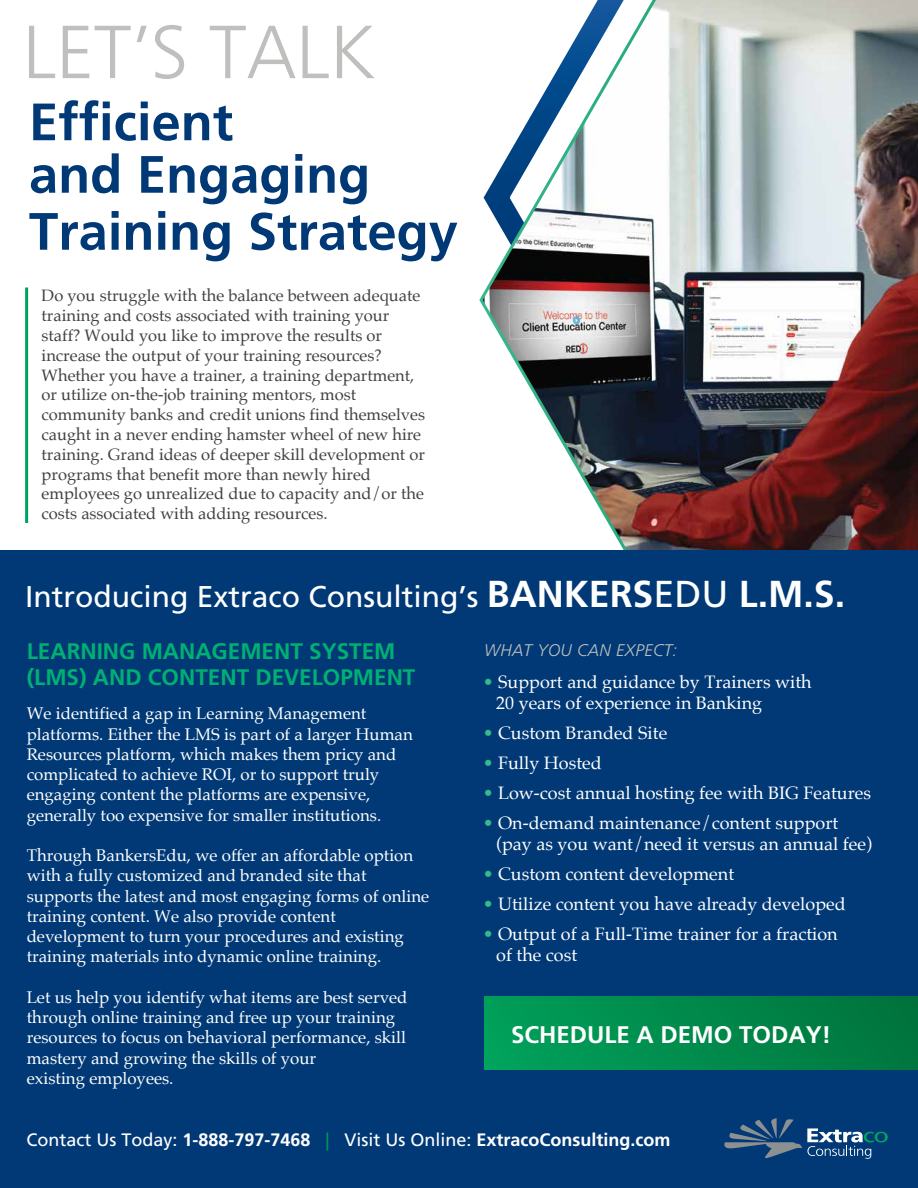
<style>
.page{position:relative;width:918px;height:1188px;background:#fff}
.page>*{position:absolute;margin:0;border:0;box-sizing:border-box;transform-origin:0 0}
.t1{font:300 75px "Frutiger LT Pro";color:#bfc0be}
.t2{font:700 52.5px/52.5px "Frutiger LT Pro";color:#003976}
.t3{font:30px "Frutiger LT Pro";color:#fff}
.t4{font:700 24px "Frutiger LT Std";color:#fff}
.t5{font:700 22.5px/25.5px "Frutiger LT Pro";color:#00b073}
.t6{font:18px/21px "Palatino";color:#fff}
.t7{font:700 18px "Frutiger LT Pro";color:#fff}
.t8{font:16.8px/20.2px "Palatino";color:#fff}
.t9{font:italic 300 16.8px "Frutiger LT Pro";letter-spacing:.015em;color:#bfc0be}
.t10{font:16.5px/19.8px "Palatino";color:#414042}
.s1{font-weight:700;font-size:37.5px}
.s2{font-size:37.5px}
.s3{color:#35b98d}
.s4{font-weight:400}
.s5{font-weight:400;color:#00955c}
</style>
<div class="page">
<img style="left:479px;top:0;width:439px;height:550px">
<div style="left:0;top:550px;width:918px;height:638px;background:#003976"></div>
<hr style="left:25px;top:288px;width:3px;height:235px;background:#00a160">
<svg style="left:724px;top:1118px;width:164px;height:41px"></svg>
<div style="left:484px;top:996px;width:434px;height:74px;background:linear-gradient(to right,#00a15b,#00743c)"></div>
<h1 class="t1" style="left:23px;top:8px;width:354px">LET’S TALK</h1>
<h2 class="t2" style="left:29px;top:96px;width:343px">Efficient<br>and Engaging</h2>
<h2 class="t2" style="left:29px;top:205px;width:430px">Training Strategy</h2>
<p class="t10" style="left:42px;top:286px;width:385px">Do you struggle with the balance between adequate training and costs associated with training your staff? Would you like to improve the results or increase the output of your training resources?<br>Whether you have a trainer, a training department, or utilize on-the-job training mentors, most community banks and credit unions find themselves caught in a never ending hamster wheel of new hire training. Grand ideas of deeper skill development or programs that benefit more than newly hired employees go unrealized due to capacity and/or the costs associated with adding resources.</p>
<h3 class="t3" style="left:25px;top:579px;width:822px">Introducing Extraco Consulting’s <span class="s1">BANKERS</span><span class="s2">EDU</span> <span class="s1">L.M.S.</span></h3>
<h3 class="t5" style="left:27px;top:639px;width:390px">LEARNING MANAGEMENT SYSTEM (LMS) AND CONTENT DEVELOPMENT</h3>
<p class="t9" style="left:484px;top:641px;width:195px">WHAT YOU CAN EXPECT:</p>
<p class="t6" style="left:496px;top:671px;width:317px;text-indent:-14px"><span class="s3">•</span> Support and guidance by Trainers with<br>20 years of experience in Banking</p>
<p class="t6" style="left:483px;top:722px;width:186px"><span class="s3">•</span> Custom Branded Site</p>
<p class="t6" style="left:483px;top:752px;width:121px"><span class="s3">•</span> Fully Hosted</p>
<p class="t6" style="left:483px;top:782px;width:390px"><span class="s3">•</span> Low-cost annual hosting fee with BIG Features</p>
<p class="t6" style="left:496px;top:812px;width:378px;text-indent:-14px"><span class="s3">•</span> On-demand maintenance/content support (pay as you want/need it versus an annual fee)</p>
<p class="t6" style="left:483px;top:863px;width:253px"><span class="s3">•</span> Custom content development</p>
<p class="t6" style="left:483px;top:893px;width:365px"><span class="s3">•</span> Utilize content you have already developed</p>
<p class="t6" style="left:496px;top:923px;width:343px;text-indent:-14px"><span class="s3">•</span> Output of a Full-Time trainer for a fraction of the cost</p>
<p class="t8" style="left:27px;top:703px;width:388px">We identified a gap in Learning Management platforms. Either the LMS is part of a larger Human Resources platform, which makes them pricy and complicated to achieve ROI, or to support truly engaging content the platforms are expensive, generally too expensive for smaller institutions.</p>
<p class="t8" style="left:27px;top:845px;width:404px">Through BankersEdu, we offer an affordable option with a fully customized and branded site that supports the latest and most engaging forms of online training content. We also provide content development to turn your procedures and existing training materials into dynamic online training.</p>
<p class="t8" style="left:27px;top:987px;width:382px">Let us help you identify what items are best served through online training and free up your training resources to focus on behavioral performance, skill mastery and growing the skills of your<br>existing employees.</p>
<h3 class="t4" style="left:511px;top:1021px;width:322px">SCHEDULE A DEMO TODAY!</h3>
<p class="t7" style="left:26px;top:1129px;width:646px"><span class="s4">Contact Us Today:</span> 1-888-797-7468 <span class="s5">|</span> <span class="s4">Visit Us Online:</span> ExtracoConsulting.com</p>
</div>
